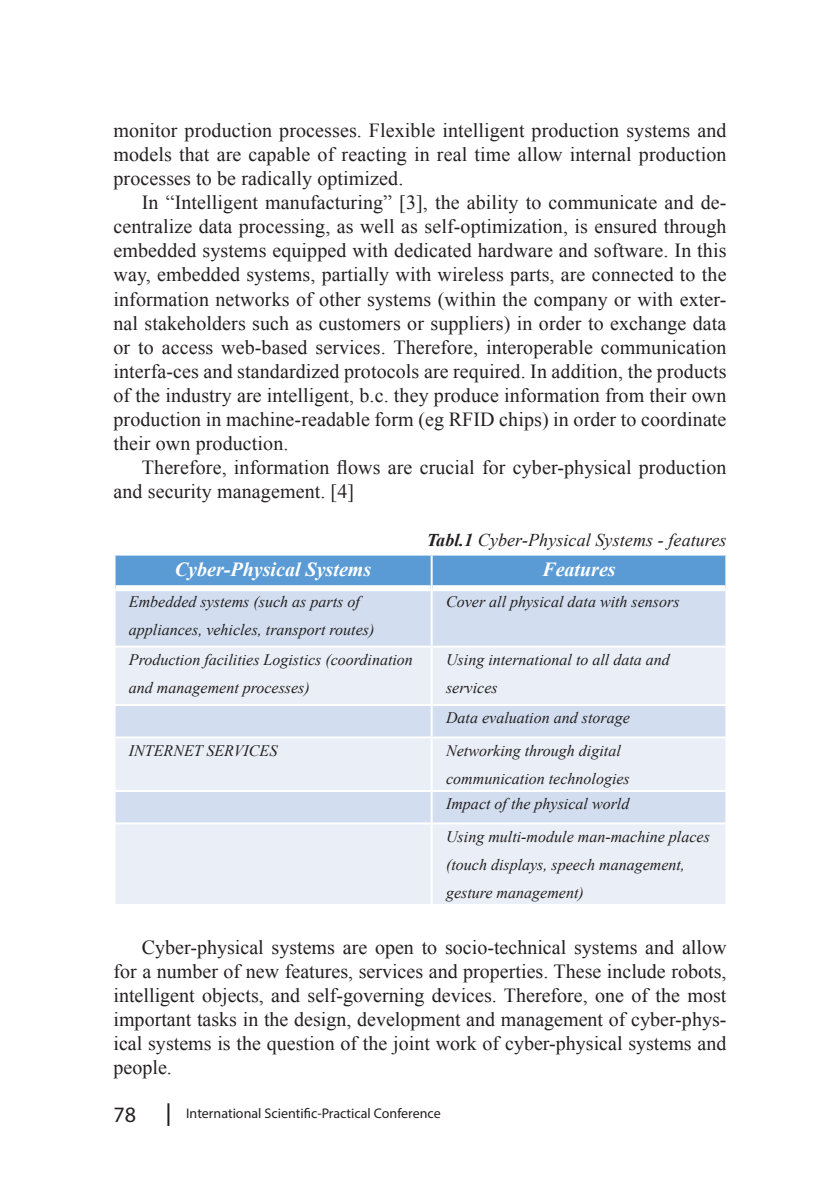
<style>
.page{position:relative;width:840px;height:1191px;background:#fff}
.page>*{position:absolute;margin:0;border:0;box-sizing:border-box;transform-origin:0 0}
.t1{font:22px "Myriad Pro";color:#231f20}
.TekstinisEN{font:20px/24px "Times New Roman";letter-spacing:.005em;color:#231f20;text-align:justify}
.t2{font:italic 700 20px "Times New Roman";color:#fff}
.KursyvasEN{font:italic 18px "Times New Roman";letter-spacing:.005em;color:#231f20}
.t3{font:italic 16px/28px "Times New Roman";color:#231f20}
.t4{font:14px "Myriad Pro";color:#231f20}
.s1{font-weight:700}
</style>
<div class="page">
<hr style="left:167px;top:1103px;width:2px;height:23px;background:#231f20">
<div style="left:115px;top:555px;width:610px;height:30px;background:#5b9bd5"></div>
<div style="left:115px;top:591px;width:610px;height:54px;background:#d2deef"></div>
<svg style="left:115px;top:648px;width:610px;height:256px;background:#e4eaf5"></svg>
<hr style="left:113px;top:704px;width:318px;height:2px;background:#fff">
<hr style="left:431px;top:704px;width:296px;height:2px;background:#fff">
<hr style="left:113px;top:736px;width:318px;height:2px;background:#fff">
<hr style="left:431px;top:736px;width:296px;height:2px;background:#fff">
<hr style="left:113px;top:790px;width:318px;height:2px;background:#fff">
<hr style="left:431px;top:790px;width:296px;height:2px;background:#fff">
<hr style="left:113px;top:822px;width:318px;height:2px;background:#fff">
<hr style="left:431px;top:822px;width:296px;height:2px;background:#fff">
<hr style="left:430px;top:555px;width:2px;height:33px;background:#fff">
<hr style="left:430px;top:588px;width:2px;height:57px;background:#fff">
<hr style="left:430px;top:647px;width:2px;height:57px;background:#fff">
<hr style="left:430px;top:706px;width:2px;height:30px;background:#fff">
<hr style="left:430px;top:738px;width:2px;height:52px;background:#fff">
<hr style="left:430px;top:792px;width:2px;height:30px;background:#fff">
<hr style="left:430px;top:824px;width:2px;height:80px;background:#fff">
<p class="TekstinisEN" style="left:113px;top:118px;width:614px">monitor production processes. Flexible intelligent production systems and models that are capable of reacting in real time allow internal production processes to be radically optimized.</p>
<p class="TekstinisEN" style="left:113px;top:190px;width:614px;text-indent:28px">In “Intelligent manufacturing” [3], the ability to communicate and de&shy;centralize data processing, as well as self-optimization, is ensured through embedded systems equipped with dedicated hardware and software. In this way, embedded systems, partially with wireless parts, are connected to the information networks of other systems (within the company or with exter&shy;nal stakeholders such as customers or suppliers) in order to exchange data or to access web-based services. Therefore, interoperable communication interfa-ces and standardized protocols are required. In addition, the products of the industry are intelligent, b.c. they produce information from their own production in machine-readable form (eg RFID chips) in order to coordinate their own production.</p>
<p class="TekstinisEN" style="left:113px;top:454px;width:614px;text-indent:28px">Therefore, information flows are crucial for cyber-physical production and security management. [4]</p>
<p class="KursyvasEN" style="left:426px;top:527px;width:301px"><span class="s1">Tabl.1</span> Cyber-Physical Systems - features</p>
<p class="t2" style="left:175px;top:555px;width:198px">Cyber-Physical Systems</p>
<p class="t2" style="left:542px;top:555px;width:75px">Features</p>
<p class="t3" style="left:129px;top:587px;width:247px">Embedded systems (such as parts of appliances, vehicles, transport routes)</p>
<p class="t3" style="left:446px;top:587px;width:235px">Cover all physical data with sensors</p>
<p class="t3" style="left:129px;top:645px;width:285px">Production facilities Logistics (coordination and management processes)</p>
<p class="t3" style="left:446px;top:645px;width:225px">Using international to all data and services</p>
<p class="t3" style="left:446px;top:703px;width:185px">Data evaluation and storage</p>
<p class="t3" style="left:129px;top:736px;width:150px">INTERNET SERVICES</p>
<p class="t3" style="left:446px;top:736px;width:185px">Networking through digital communication technologies</p>
<p class="t3" style="left:446px;top:789px;width:185px">Impact of the physical world</p>
<p class="t3" style="left:446px;top:822px;width:265px">Using multi-module man-machine places (touch displays, speech management, gesture management)</p>
<p class="TekstinisEN" style="left:113px;top:934px;width:614px;text-indent:28px">Cyber-physical systems are open to socio-technical systems and allow for a number of new features, services and properties. These include robots, intelligent objects, and self-governing devices. Therefore, one of the most important tasks in the design, development and management of cyber-phys&shy;ical systems is the question of the joint work of cyber-physical systems and people.</p>
<p class="t1" style="left:113px;top:1100px;width:24px">78</p>
<p class="t4" style="left:186px;top:1105px;width:256px">International Scientific-Practical Conference</p>
</div>
